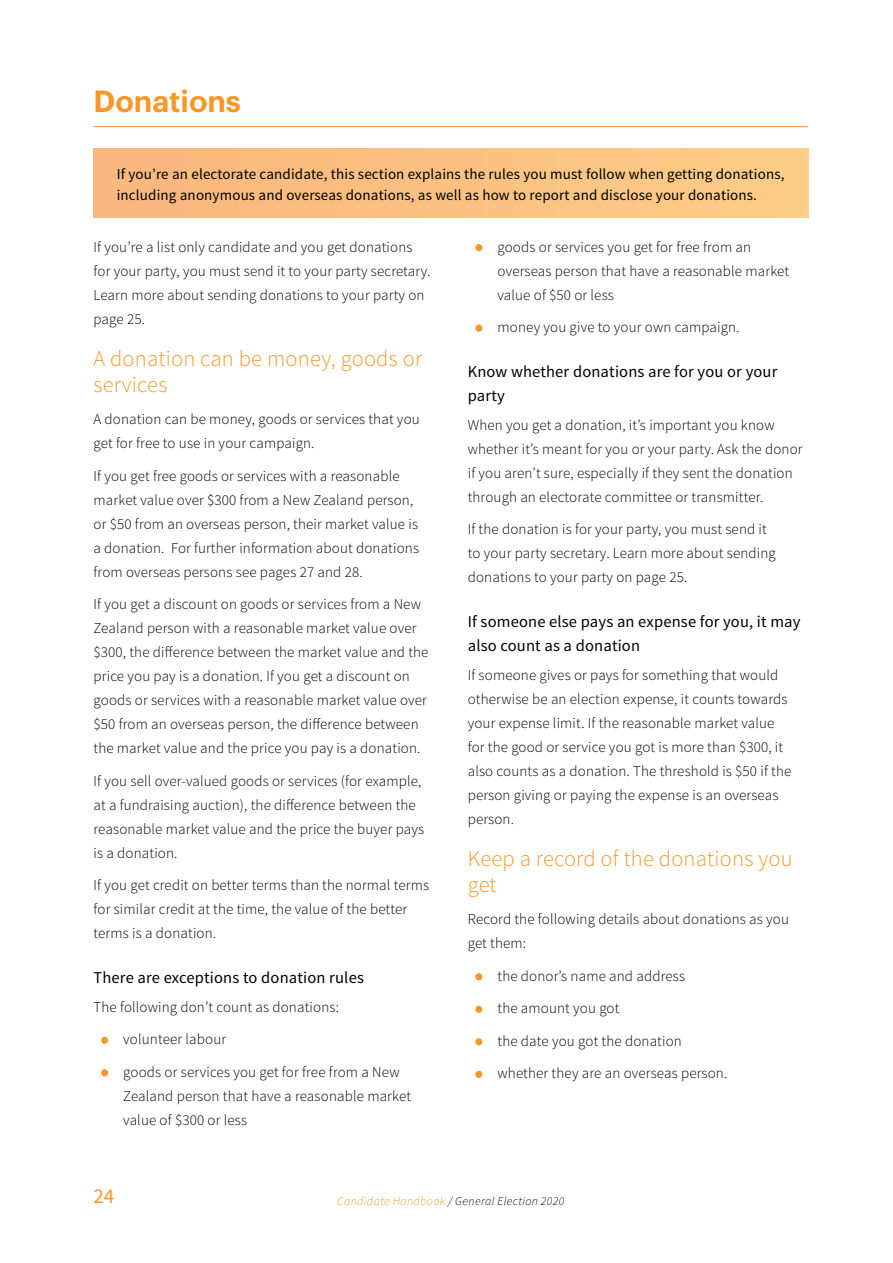
<style>
.page{position:relative;width:893px;height:1263px;background:#fff}
.page>*{position:absolute;margin:0;border:0;box-sizing:border-box;transform-origin:0 0}
.t1{font:600 30px "Graphik";color:#f89728}
.t2{font:300 22.5px/25.5px "Source Sans Pro";letter-spacing:.01em;color:#f89728}
.t3{font:21px "Source Sans Pro";color:#f89728}
.t4{font:16.5px/24px "Source Sans Pro";letter-spacing:.01em;color:#000}
.t5{font:300 15px/24px "Source Sans Pro";letter-spacing:.01em;color:#000}
.t6{font:15px/21px "Source Sans Pro";letter-spacing:.01em;color:#000}
.t7{font:italic 300 12px "Source Sans Pro";letter-spacing:.03em;color:#000}
.s1{font-weight:700;color:#f89728}
.s2{color:#f89728}
</style>
<div class="page">
<hr style="left:94px;top:126px;width:714px;height:1px;background:#f89728">
<div style="left:94px;top:149px;width:714px;height:69px;background:#fac181"></div>
<h1 class="t1" style="left:94px;top:78px;width:149px">Donations</h1>
<p class="t6" style="left:117px;top:163px;width:669px">If you’re an electorate candidate, this section explains the rules you must follow when getting donations, including anonymous and overseas donations, as well as how to report and disclose your donations.</p>
<p class="t5" style="left:94px;top:235px;width:338px">If you’re a list only candidate and you get donations for your party, you must send it to your party secretary.<br>Learn more about sending donations to your party on page 25.</p>
<h2 class="t2" style="left:94px;top:346px;width:330px">A donation can be money, goods or services</h2>
<p class="t5" style="left:94px;top:407px;width:328px">A donation can be money, goods or services that you get for free to use in your campaign.</p>
<p class="t5" style="left:94px;top:464px;width:327px">If you get free goods or services with a reasonable market value over $300 from a New Zealand person, or $50 from an overseas person, their market value is a donation. For further information about donations from overseas persons see pages 27 and 28.</p>
<p class="t5" style="left:94px;top:592px;width:336px">If you get a discount on goods or services from a New Zealand person with a reasonable market value over $300, the difference between the market value and the price you pay is a donation. If you get a discount on goods or services with a reasonable market value over $50 from an overseas person, the difference between the market value and the price you pay is a donation.</p>
<p class="t5" style="left:94px;top:769px;width:332px">If you sell over-valued goods or services (for example, at a fundraising auction), the difference between the reasonable market value and the price the buyer pays is a donation.</p>
<p class="t5" style="left:94px;top:873px;width:337px">If you get credit on better terms than the normal terms for similar credit at the time, the value of the better terms is a donation.</p>
<p class="t4" style="left:94px;top:966px;width:272px">There are exceptions to donation rules</p>
<p class="t5" style="left:94px;top:995px;width:247px">The following don’t count as donations:</p>
<p class="t5" style="left:102px;top:1027px;width:126px"><span class="s1">•</span> volunteer labour</p>
<p class="t5" style="left:123px;top:1060px;width:289px;text-indent:-21px"><span class="s1">•</span> goods or services you get for free from a New<br>Zealand person that have a reasonable market value of $300 or less</p>
<p class="t5" style="left:497px;top:235px;width:293px;text-indent:-21px"><span class="s1">•</span> goods or services you get for free from an overseas person that have a reasonable market value of $50 or less</p>
<p class="t5" style="left:476px;top:315px;width:265px"><span class="s1">•</span> money you give to your own campaign.</p>
<p class="t4" style="left:468px;top:360px;width:311px">Know whether donations are for you or your party</p>
<p class="t5" style="left:468px;top:413px;width:336px">When you get a donation, it’s important you know whether it’s meant for you or your party. Ask the donor if you aren’t sure, especially if they sent the donation through an electorate committee or transmitter.</p>
<p class="t5" style="left:468px;top:517px;width:310px">If the donation is for your party, you must send it to your party secretary. Learn more about sending donations to your party on page 25.</p>
<p class="t4" style="left:468px;top:610px;width:334px">If someone else pays an expense for you, it may also count as a donation</p>
<p class="t5" style="left:468px;top:663px;width:325px">If someone gives or pays for something that would otherwise be an election expense, it counts towards your expense limit. If the reasonable market value for the good or service you got is more than $300, it also counts as a donation. The threshold is $50 if the person giving or paying the expense is an overseas person.</p>
<h2 class="t2" style="left:468px;top:846px;width:326px">Keep a record of the donations you get</h2>
<p class="t5" style="left:468px;top:907px;width:323px">Record the following details about donations as you get them:</p>
<p class="t5" style="left:476px;top:964px;width:210px"><span class="s1">•</span> the donor’s name and address</p>
<p class="t5" style="left:476px;top:996px;width:145px"><span class="s1">•</span> the amount you got</p>
<p class="t5" style="left:476px;top:1029px;width:207px"><span class="s1">•</span> the date you got the donation</p>
<p class="t5" style="left:476px;top:1061px;width:253px"><span class="s1">•</span> whether they are an overseas person.</p>
<h3 class="t3" style="left:94px;top:1183px;width:22px">24</h3>
<p class="t7" style="left:337px;top:1193px;width:228px"><span class="s2">Candidate Handbook</span> / General Election 2020</p>
</div>
